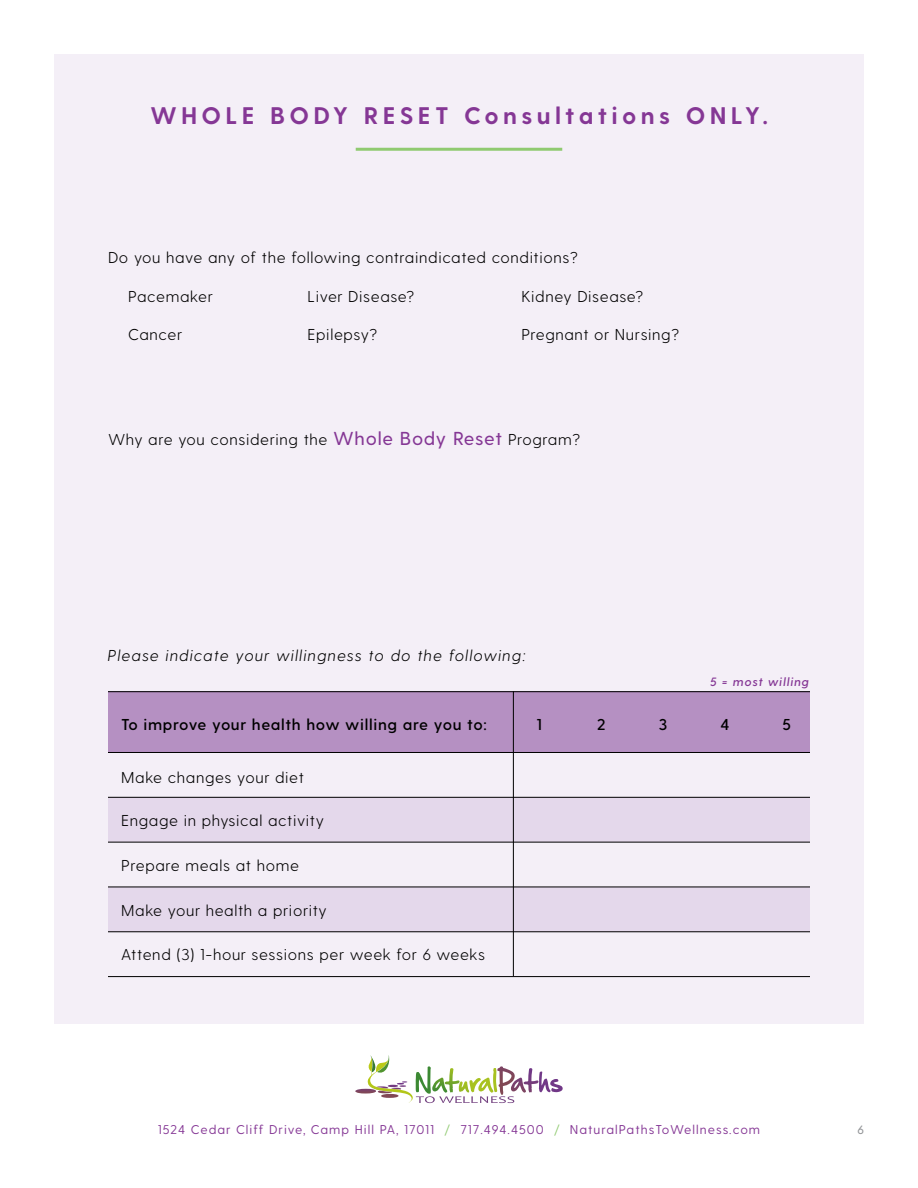
<style>
.page{position:relative;width:918px;height:1188px;background:#fff}
.page>*{position:absolute;margin:0;border:0;box-sizing:border-box;transform-origin:0 0}
.t1{font:700 24px "Greycliff CF";letter-spacing:.18em;color:#853795}
.t2{font:300 15.75px "Greycliff CF";letter-spacing:.04em;color:#000}
.t3{font:italic 300 15.75px "Greycliff CF";letter-spacing:.08em;color:#000}
.t4{font:600 15.75px "Greycliff CF";letter-spacing:.04em;color:#000}
.t5{font:12.75px "Greycliff CF";letter-spacing:.08em;color:#853795}
.t6{font:italic 600 12px "Greycliff CF";letter-spacing:.08em;color:#853795}
.t7{font:500 12px "Greycliff CF";color:#939598}
.s1{font-weight:500;font-size:18.75px;color:#853795}
.s2{color:#90ca71}
</style>
<div class="page">
<svg style="left:355px;top:1055px;width:208px;height:48px"></svg>
<div style="left:54px;top:54px;width:810px;height:970px;background:#f4eff7"></div>
<div style="left:108px;top:691px;width:702px;height:61px;background:#b590c2"></div>
<div style="left:108px;top:798px;width:702px;height:44px;background:#e4d8eb"></div>
<div style="left:108px;top:888px;width:702px;height:44px;background:#e4d8eb"></div>
<hr style="left:108px;top:797px;width:702px;height:1px;background:#000">
<hr style="left:108px;top:842px;width:702px;height:1px;background:#000">
<hr style="left:108px;top:887px;width:702px;height:1px;background:#000">
<hr style="left:108px;top:931px;width:702px;height:1px;background:#000">
<hr style="left:108px;top:976px;width:702px;height:1px;background:#000">
<hr style="left:108px;top:752px;width:702px;height:1px;background:#000">
<hr style="left:108px;top:691px;width:702px;height:1px;background:#000">
<hr style="left:513px;top:691px;width:1px;height:285px;background:#000">
<hr style="left:356px;top:148px;width:206px;height:3px;background:#90ca71">
<h1 class="t1" style="left:150px;top:101px;width:620px">WHOLE BODY RESET Consultations ONLY.</h1>
<p class="t2" style="left:108px;top:248px;width:471px">Do you have any of the following contraindicated conditions?</p>
<p class="t2" style="left:128px;top:287px;width:86px">Pacemaker</p>
<p class="t2" style="left:128px;top:326px;width:55px">Cancer</p>
<p class="t2" style="left:521px;top:287px;width:123px">Kidney Disease?</p>
<p class="t2" style="left:521px;top:326px;width:159px">Pregnant or Nursing?</p>
<p class="t2" style="left:308px;top:287px;width:108px">Liver Disease?</p>
<p class="t2" style="left:308px;top:326px;width:71px">Epilepsy?</p>
<p class="t2" style="left:108px;top:430px;width:474px">Why are you considering the <span class="s1">Whole Body Reset</span> Program?</p>
<p class="t3" style="left:108px;top:646px;width:419px">Please indicate your willingness to do the following:</p>
<p class="t4" style="left:121px;top:716px;width:367px">To improve your health how willing are you to:</p>
<p class="t2" style="left:121px;top:768px;width:184px">Make changes your diet</p>
<p class="t2" style="left:121px;top:811px;width:204px">Engage in physical activity</p>
<p class="t2" style="left:121px;top:856px;width:180px">Prepare meals at home</p>
<p class="t2" style="left:121px;top:901px;width:207px">Make your health a priority</p>
<p class="t2" style="left:121px;top:946px;width:365px">Attend (3) 1-hour sessions per week for 6 weeks</p>
<p class="t6" style="left:710px;top:675px;width:100px">5 = most willing</p>
<p class="t4" style="left:537px;top:716px;width:7px">1</p>
<p class="t4" style="left:597px;top:716px;width:10px">2</p>
<p class="t4" style="left:659px;top:716px;width:10px">3</p>
<p class="t4" style="left:720px;top:716px;width:11px">4</p>
<p class="t4" style="left:783px;top:716px;width:10px">5</p>
<p class="t5" style="left:158px;top:1122px;width:604px">1524 Cedar Cliff Drive, Camp Hill PA, 17011 <span class="s2">/</span> 717.494.4500 <span class="s2">/</span> NaturalPathsToWellness.com</p>
<p class="t7" style="left:858px;top:1123px;width:8px">6</p>
</div>
